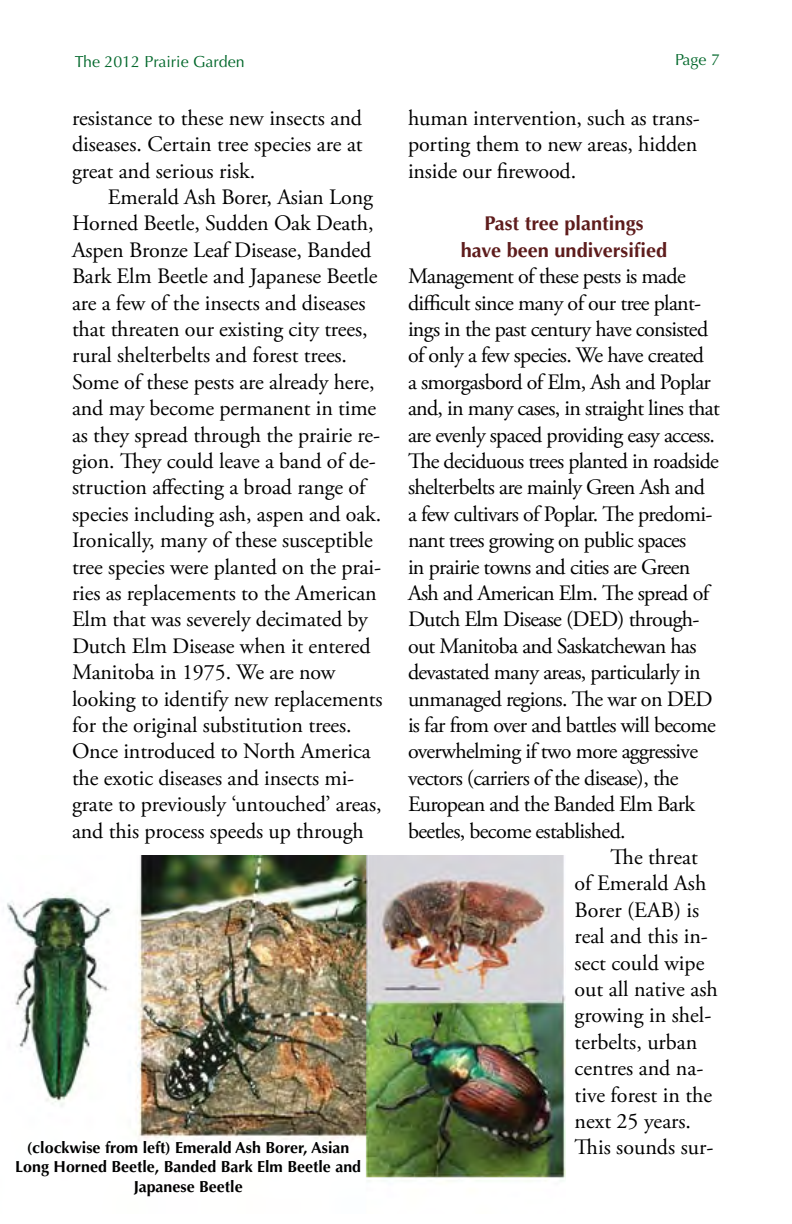
<style>
.page{position:relative;width:792px;height:1224px;background:#fff}
.page>*{position:absolute;margin:0;border:0;box-sizing:border-box;transform-origin:0 0}
.t1{font:22px/26.4px "Adobe Garamond Pro";letter-spacing:-.005em;color:#000}
.t2{font:22px/26.4px "Adobe Garamond Pro";letter-spacing:-.03em;color:#000}
.t3{font:700 20px/26.4px "Optima";color:#5e1c1c;text-align:center}
.t4{font:700 16px/19.2px "Optima";color:#000;text-align:center}
.t5{font:16px "Optima";color:#00672a}
</style>
<div class="page">
<img style="left:7px;top:855px;width:559px;height:327px">
<p class="t5" style="left:75px;top:52px;width:171px">The 2012 Prairie Garden</p>
<p class="t5" style="left:675px;top:51px;width:46px">Page 7</p>
<p class="t1" style="left:72px;top:105px;width:292px;text-align:justify">resistance to these new insects and diseases. Certain tree species are at great and serious risk.</p>
<p class="t1" style="left:72px;top:185px;width:312px;text-indent:36px">Emerald Ash Borer, Asian Long Horned Beetle, Sudden Oak Death, Aspen Bronze Leaf Disease, Banded Bark Elm Beetle and Japanese Beetle are a few of the insects and diseases that threaten our existing city trees, rural shelterbelts and forest trees.<br>Some of these pests are already here, and may become permanent in time as they spread through the prairie re&shy;gion. They could leave a band of de&shy;struction affecting a broad range of species including ash, aspen and oak.<br>Ironically, many of these susceptible tree species were planted on the prai&shy;ries as replacements to the American Elm that was severely decimated by Dutch Elm Disease when it entered Manitoba in 1975. We are now looking to identify new replacements for the original substitution trees.<br>Once introduced to North America the exotic diseases and insects mi&shy;grate to previously ‘untouched’ areas, and this process speeds up through</p>
<p class="t1" style="left:408px;top:105px;width:294px">human intervention, such as trans&shy;porting them to new areas, hidden inside our firewood.</p>
<p class="t3" style="left:461px;top:211px;width:208px">Past tree plantings<br>have been undiversified</p>
<p class="t2" style="left:408px;top:264px;width:313px">Management of these pests is made difficult since many of our tree plant&shy;ings in the past century have consisted of only a few species. We have created<br>a smorgasbord of Elm, Ash and Poplar and, in many cases, in straight lines that are evenly spaced providing easy access.<br>The deciduous trees planted in roadside shelterbelts are mainly Green Ash and<br>a few cultivars of Poplar. The predomi&shy;nant trees growing on public spaces<br>in prairie towns and cities are Green Ash and American Elm. The spread of Dutch Elm Disease (DED</p>
<p class="t1" style="left:618px;top:607px;width:83px">) through-</p>
<p class="t2" style="left:408px;top:633px;width:290px">out Manitoba and Saskatchewan has</p>
<p class="t2" style="left:408px;top:660px;width:294px">devastated many areas, particularly in</p>
<p class="t1" style="left:408px;top:686px;width:275px">unmanaged regions. The war on DED</p>
<p class="t1" style="left:408px;top:713px;width:309px">is far from over and battles will become</p>
<p class="t2" style="left:408px;top:739px;width:292px">overwhelming if two more aggressive</p>
<p class="t1" style="left:408px;top:765px;width:272px">vectors (carriers of the disease), the</p>
<p class="t1" style="left:408px;top:792px;width:288px">European and the Banded Elm Bark</p>
<p class="t1" style="left:408px;top:818px;width:219px">beetles, become established.</p>
<p class="t1" style="left:611px;top:845px;width:89px">The threat</p>
<p class="t1" style="left:575px;top:871px;width:133px">of Emerald Ash</p>
<p class="t1" style="left:575px;top:897px;width:126px">Borer (EAB) is</p>
<p class="t1" style="left:575px;top:924px;width:135px">real and this in-</p>
<p class="t1" style="left:575px;top:950px;width:131px">sect could wipe</p>
<p class="t1" style="left:575px;top:977px;width:145px">out all native ash</p>
<p class="t1" style="left:575px;top:1003px;width:138px">growing in shel-</p>
<p class="t1" style="left:575px;top:1029px;width:124px">terbelts, urban</p>
<p class="t1" style="left:575px;top:1056px;width:130px">centres and na-</p>
<p class="t1" style="left:575px;top:1082px;width:139px">tive forest in the</p>
<p class="t1" style="left:575px;top:1109px;width:118px">next 25 years.</p>
<p class="t4" style="left:27px;top:1138px;width:324px">(clockwise from left) Emerald Ash Borer, Asian</p>
<p class="t1" style="left:575px;top:1135px;width:140px">This sounds sur-</p>
<p class="t4" style="left:15px;top:1158px;width:347px">Long Horned Beetle, Banded Bark Elm Beetle and<br>Japanese Beetle</p>
</div>
